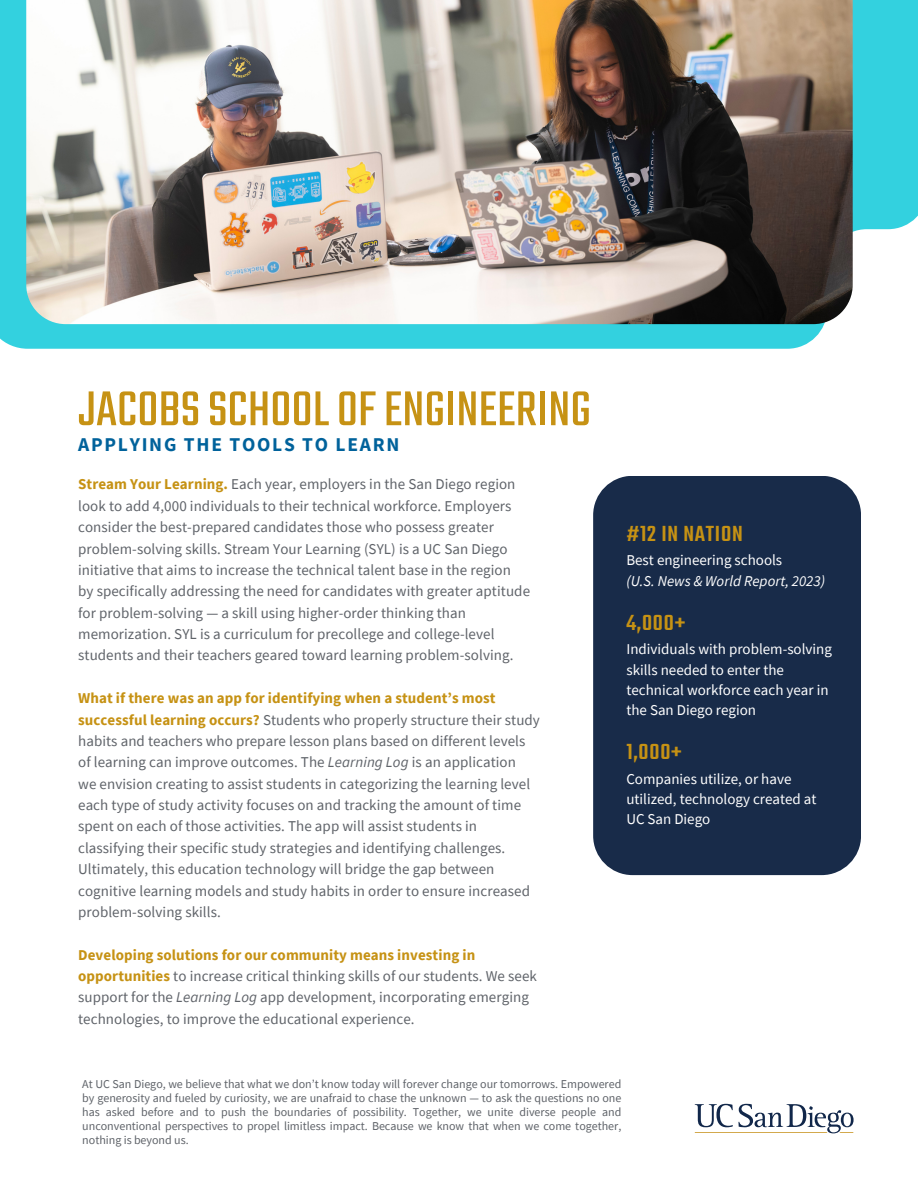
<style>
.page{position:relative;width:918px;height:1188px;background:#fff}
.page>*{position:absolute;margin:0;border:0;box-sizing:border-box;transform-origin:0 0}
.t1{font:54px "Teko";color:#c69214}
.t2{font:500 24px "Teko";letter-spacing:.03em;color:#c69214}
.t3{font:700 19.5px "Source Sans Pro";letter-spacing:.09em;color:#00629b}
.t4{font:15px/21.3px "Source Sans Pro";letter-spacing:.005em;color:#5f6369}
.t5{font:15px/20.2px "Source Sans Pro";color:#fff}
.t6{font:italic 15px "Source Sans Pro";color:#fff}
.t7{font:12px/14px "Source Sans Pro";color:#5f6369;text-align:justify}
.s1{font-weight:700;color:#c69214}
.s2{font-style:italic}
</style>
<div class="page">
<svg style="left:695px;top:1104px;width:159px;height:29px"></svg>
<svg style="left:0;top:0;width:918px;height:349px;fill:#33d1df"></svg>
<img style="left:26px;top:0;width:827px;height:324px">
<div style="left:593px;top:476px;width:268px;height:399px;background:#182b49;border-radius:39px"></div>
<h1 class="t1" style="left:78px;top:373px;width:514px">JACOBSSCHOOLOFENGINEERING</h1>
<p class="t3" style="left:78px;top:432px;width:323px">APPLYING THE TOOLS TO LEARN</p>
<h2 class="t4" style="left:78px;top:473px;width:453px"><span class="s1">Stream Your Learning.</span> Each year, employers in the San Diego region look to add 4,000 individuals to their technical workforce. Employers consider the best-prepared candidates those who possess greater problem-solving skills. Stream Your Learning (SYL) is a UC San Diego initiative that aims to increase the technical talent base in the region<br>by specifically addressing the need for candidates with greater aptitude for problem-solving — a skill using higher-order thinking than memorization. SYL is a curriculum for precollege and college-level</h2>
<h3 class="t4" style="left:78px;top:644px;width:437px">students and their teachers geared toward learning problem-solving.</h3>
<h3 class="t4" style="left:78px;top:687px;width:463px"><span class="s1">What if there was an app for identifying when a student’s most successful learning occurs?</span> Students who properly structure their study habits and teachers who prepare lesson plans based on different levels of learning can improve outcomes. The <span class="s2">Learning Log</span> is an application<br>we envision creating to assist students in categorizing the learning level</h3>
<h3 class="t4" style="left:78px;top:794px;width:453px">each type of study activity focuses on and tracking the amount of time spent on each of those activities. The app will assist students in classifying their specific study strategies and identifying challenges.<br>Ultimately, this education technology will bridge the gap between cognitive learning models and study habits in order to ensure increased problem-solving skills.</h3>
<h3 class="t4" style="left:78px;top:944px;width:460px"><span class="s1">Developing solutions for our community means investing in opportunities</span> to increase critical thinking skills of our students. We seek support for the <span class="s2">Learning Log</span> app development, incorporating emerging technologies, to improve the educational experience.</h3>
<h2 class="t2" style="left:626px;top:518px;width:118px">#12 IN NATION</h2>
<p class="t5" style="left:626px;top:550px;width:157px">Best engineering schools</p>
<p class="t6" style="left:626px;top:571px;width:200px">(U.S. News &amp; World Report, 2023)</p>
<h2 class="t2" style="left:626px;top:607px;width:60px">4,000+</h2>
<p class="t5" style="left:626px;top:639px;width:207px">Individuals with problem-solving skills needed to enter the technical workforce each year in the San Diego region</p>
<h2 class="t2" style="left:626px;top:736px;width:57px">1,000+</h2>
<p class="t5" style="left:626px;top:768px;width:192px">Companies utilize, or have utilized, technology created at<br>UC San Diego</p>
<h3 class="t7" style="left:82px;top:1077px;width:541px">At UC San Diego, we believe that what we don’t know today will forever change our tomorrows. Empowered by generosity and fueled by curiosity, we are unafraid to chase the unknown — to ask the questions no one has asked before and to push the boundaries of possibility. Together, we unite diverse people and unconventional perspectives to propel limitless impact. Because we know that when we come together, nothing is beyond us.</h3>
</div>
